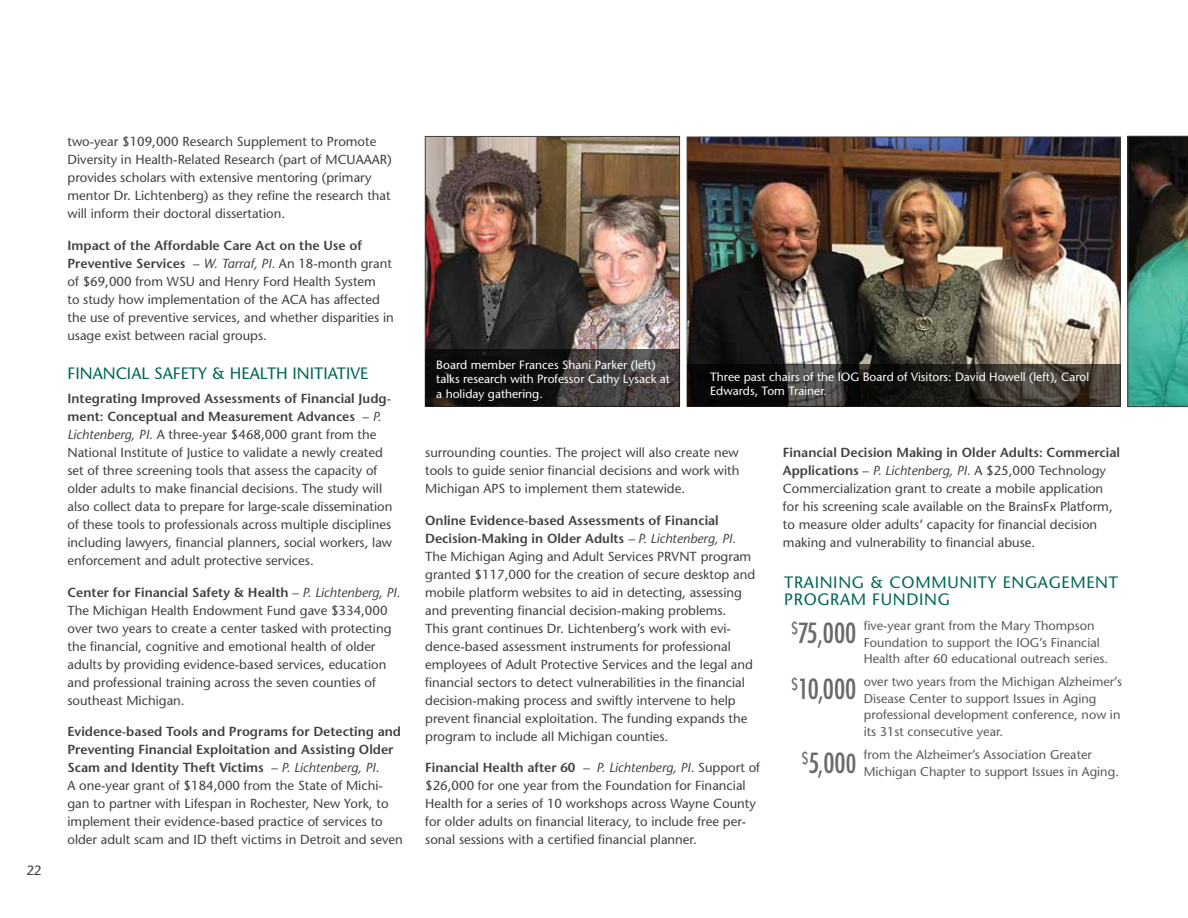
<style>
.page{position:relative;width:1188px;height:918px;background:#fff}
.page>*{position:absolute;margin:0;border:0;box-sizing:border-box;transform-origin:0 0}
.t1{font:500 condensed 27px/56.2px "Futura";color:#696a6d}
.t2{font:16.5px "Stone Sans";letter-spacing:.04em;color:#006857}
.t3{font:16.5px "Stone Sans";color:#006857}
.t4{font:13.5px "Stone Sans";color:#414042}
.t5{font:13.2px/18px "Stone Sans";color:#414042}
.t6{font:600 13.2px/18px "Stone Sans";color:#414042}
.t7{font:12.75px/16.5px "Stone Sans";color:#58595b}
.t8{font:12px/14.4px "Stone Sans";color:#fff}
.s1{font-weight:600}
.s2{font-style:italic}
.s3{font-weight:400;font-style:italic}
.s4{font-weight:400}
.s5{font-size:25.5px}
</style>
<div class="page">
<img style="left:689px;top:139px;width:429px;height:225px">
<svg style="left:1128px;top:136px;width:60px;height:271px;background:#366d5e"></svg>
<img style="left:427px;top:138px;width:251px;height:212px">
<svg style="left:687px;top:364px;width:433px;height:43px;background:#282521"></svg>
<svg style="left:425px;top:350px;width:255px;height:57px;background:#282625"></svg>
<p class="t4" style="left:26px;top:862px;width:17px">22</p>
<p class="t5" style="left:68px;top:133px;width:326px">two-year $109,000 Research Supplement to Promote Diversity in Health-Related Research (part of MCUAAAR) provides scholars with extensive mentoring (primary mentor Dr. Lichtenberg) as they refine the research that will inform their doctoral dissertation.</p>
<p class="t5" style="left:68px;top:236px;width:328px"><span class="s1">Impact of the Affordable Care Act on the Use of Preventive Services</span> – <span class="s2">W. Tarraf, PI.</span> An 18-month grant of $69,000 from WSU and Henry Ford Health System<br>to study how implementation of the ACA has affected the use of preventive services, and whether disparities in usage exist between racial groups.</p>
<p class="t2" style="left:68px;top:363px;width:58px">Fi nancial</p>
<p class="t3" style="left:154px;top:363px;width:216px">Safety &amp; Health Initiative</p>
<p class="t5" style="left:68px;top:390px;width:327px"><span class="s1">Integrating Improved Assessments of Financial Judg&shy;ment: Conceptual and Measurement Advances</span> – <span class="s2">P.<br>Lichtenberg, PI.</span> A three-year $468,000 grant from the<br>N ational Institute of Justice to validate a newly created set of three screening tools that assess the capacity of older adults to make financial decisions. The study will also collect data to prepare for large-scale dissemination of these tools to professionals across multiple disciplines including lawyers, financial planners, social workers, law enforcement and adult protective services.</p>
<p class="t5" style="left:68px;top:583px;width:334px"><span class="s1">Center for Financial Safety &amp; Health</span> – <span class="s2">P. Lichtenberg, PI.<br></span>The Michigan Health Endowment Fund gave $334,000 over two years to create a center tasked with protecting the financial, cognitive and emotional health of older adults by providing evidence-based services, education and professional training across the seven counties of southeast Michigan.</p>
<p class="t5" style="left:68px;top:723px;width:337px"><span class="s1">Evidence-based Tools and Programs for Detecting and Preventing Financial Exploitation and Assisting Older Scam and Identity Theft Victims</span> – <span class="s2">P. Lichtenberg, PI</span>.<br>A one-year grant of $184,000 from the State of Michi&shy;gan to partner with Lifespan in Rochester, N ew York, to implement their evidence-based practice of services to older adult scam and ID theft victims in Detroit and seven</p>
<p class="t8" style="left:436px;top:358px;width:235px">Board member Frances Shani Parker (left) talks research with Professor Cathy Lysack at a holiday gathering.</p>
<p class="t8" style="left:710px;top:370px;width:380px">Three past chairs of the IOG Board of Visitors: David Howell (left), Carol<br>Edwards, Tom Trainer.</p>
<p class="t5" style="left:425px;top:444px;width:316px;text-align:justify">surrounding counties. The project will also create new tools to guide senior financial decisions and work with Michigan APS to implement them statewide.</p>
<p class="t6" style="left:425px;top:511px;width:312px">Online Evidence-based Assessments of Financial<br>Decision-Making in Older Adults <span class="s3">– P. Lichtenberg, PI.<br></span><span class="s4">The Michigan Aging and Adult Services PRVNT</span></p>
<p class="t5" style="left:425px;top:547px;width:331px;text-indent:275px">program granted $117,000 for the creation of secure desktop and mobile platform websites to aid in detecting, assessing and preventing financial decision-making problems.<br>This grant continues Dr. Lichtenberg’s work with evi&shy;dence-based assessment instruments for professional employees of Adult Protective Services and the legal and financial sectors to detect vulnerabilities in the financial decision-making process and swiftly intervene to help prevent financial exploitation. The funding expands the program to include all Michigan counties.</p>
<p class="t5" style="left:425px;top:759px;width:336px"><span class="s1">Financial Health after 60</span> <span class="s2">– P. Lichtenberg, PI</span>. Support of $26,000 for one year from the Foundation for Financial Health for a series of 10 workshops across Wayne County for older adults on financial literacy, to include free per&shy;sonal sessions with a certified financial planner.</p>
<p class="t5" style="left:783px;top:444px;width:338px"><span class="s1">Financial Decision Making in Older Adults: Commercial Applications</span> – <span class="s2">P. Lichtenberg, PI.</span> A $25,000 Technology Commercialization grant to create a mobile application for his screening scale available on the BrainsFx Platform, to measure older adults’ capacity for financial decision making and vulnerability to financial abuse.</p>
<p class="t2" style="left:784px;top:572px;width:10px">Trai</p>
<p class="t2" style="left:820px;top:572px;width:218px">ni ng &amp; Community Engag</p>
<p class="t2" style="left:1062px;top:572px;width:58px">em ent</p>
<p class="t2" style="left:784px;top:589px;width:46px">Program</p>
<p class="t2" style="left:872px;top:589px;width:12px">FUN</p>
<p class="t2" style="left:906px;top:589px;width:45px">DING</p>
<h1 class="t1" style="left:791px;top:605px;width:67px"><sup>$</sup>75,000 <sup>$</sup>10,000</h1>
<h1 class="t1" style="left:802px;top:735px;width:56px"><sup>$</sup>5,00<span class="s5">0</span></h1>
<p class="t7" style="left:864px;top:617px;width:246px">five-year grant from the Mary Thompson<br>Foundation to support the IOG’s Financial<br>Health after 60 educational outreach series.</p>
<p class="t7" style="left:864px;top:674px;width:260px">over two years from the Michigan Alzheimer’s Disease Center to support Issues in Aging professional development conference, now in its 31st consecutive year.</p>
<p class="t7" style="left:864px;top:746px;width:257px">from the Alzheimer’s Association Greater<br>Michigan Chapter to support Issues in Aging.</p>
</div>
